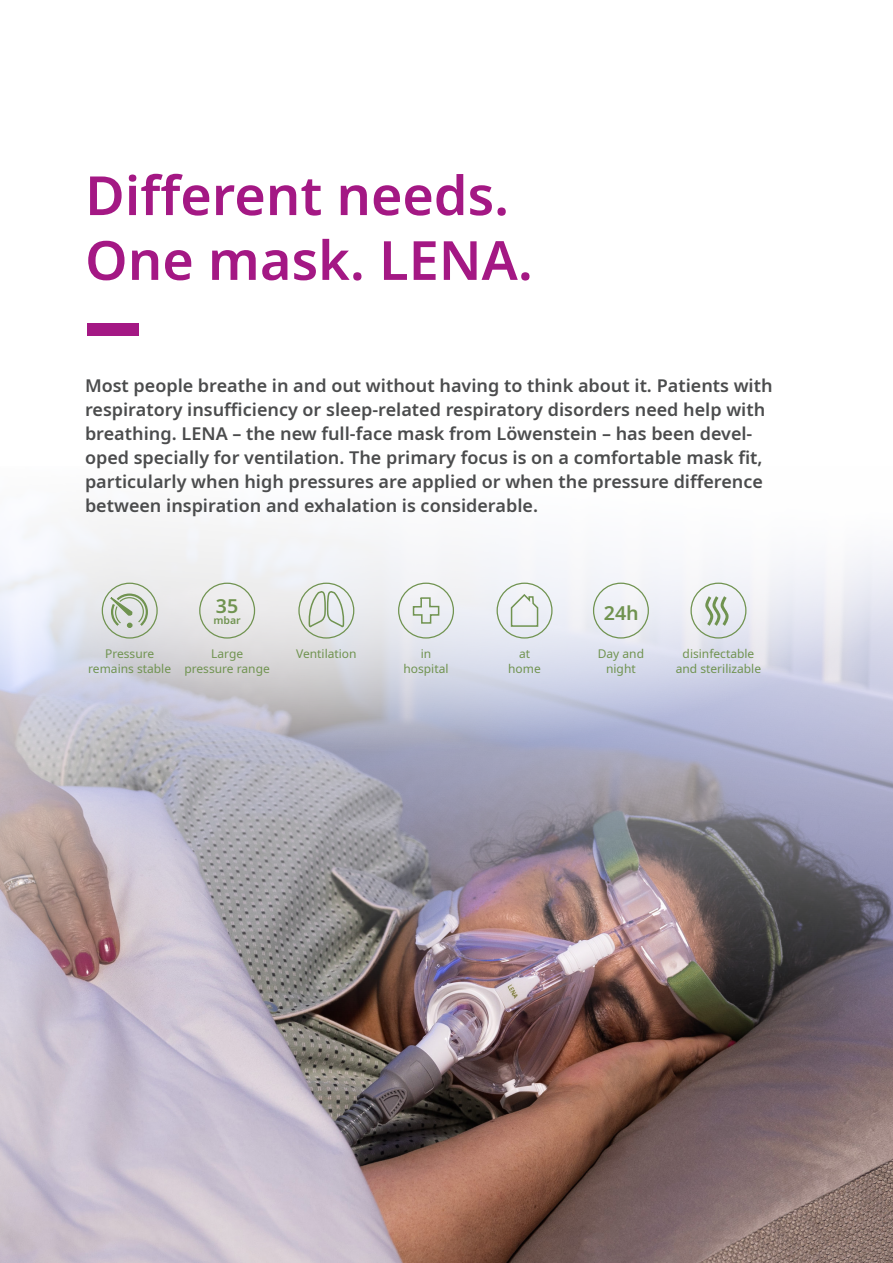
<style>
.page{position:relative;width:893px;height:1263px;background:#fff}
.page>*{position:absolute;margin:0;border:0;box-sizing:border-box;transform-origin:0 0}
.Headline{font:600 54px/64.8px "Noto Sans";color:#a41884}
.Subline{font:600 19.65px "Noto Sans";color:#709350}
.t1{font:600 18px/24px "Noto Sans";color:#4b4c4d}
.FT_8pt_10pt{font:12px/14.4px "Noto Sans";color:#709350;text-align:center}
.Subline-2{font:600 10.5px "Noto Sans";color:#709350}
</style>
<div class="page">
<img style="left:136px;top:752px;width:757px;height:511px">
<svg style="left:0;top:752px;width:136px;height:511px;background:#c2b4bd"></svg>
<svg style="left:0;top:323px;width:893px;height:429px"></svg>
<div style="left:398px;top:583px;width:56px;height:56px;border:1px solid #709350;border-radius:50%"></div>
<div style="left:593px;top:583px;width:56px;height:56px;border:1px solid #709350;border-radius:50%"></div>
<div style="left:690px;top:583px;width:56px;height:56px;border:1px solid #709350;border-radius:50%"></div>
<div style="left:199px;top:583px;width:56px;height:56px;border:1px solid #709350;border-radius:50%"></div>
<div style="left:102px;top:583px;width:56px;height:56px;border:1px solid #709350;border-radius:50%"></div>
<div style="left:298px;top:583px;width:56px;height:56px;border:1px solid #709350;border-radius:50%"></div>
<svg style="left:308px;top:589px;width:37px;height:40px"></svg>
<svg style="left:109px;top:592px;width:40px;height:36px"></svg>
<div style="left:497px;top:583px;width:56px;height:56px;border:1px solid #709350;border-radius:50%"></div>
<svg style="left:510px;top:593px;width:29px;height:34px"></svg>
<svg style="left:704px;top:594px;width:26px;height:34px"></svg>
<svg style="left:412px;top:596px;width:28px;height:28px"></svg>
<div style="left:87px;top:323px;width:51px;height:12px;background:#a41884"></div>
<p class="Headline" style="left:85px;top:164px;width:449px">Different needs.<br>One mask. LENA.</p>
<p class="t1" style="left:85px;top:374px;width:689px">Most people breathe in and out without having to think about it. Patients with respiratory insufficiency or sleep-related respiratory disorders need help with breathing. LENA – the new full-face mask from Löwenstein – has been devel&shy;oped specially for ventilation. The primary focus is on a comfortable mask fit, particularly when high pressures are applied or when the pressure difference between inspiration and exhalation is considerable.</p>
<p class="Subline" style="left:216px;top:592px;width:24px">35</p>
<p class="Subline-2" style="left:213px;top:612px;width:29px">mbar</p>
<p class="FT_8pt_10pt" style="left:184px;top:647px;width:87px">Large<br>pressure range</p>
<p class="Subline" style="left:604px;top:599px;width:36px">24h</p>
<p class="FT_8pt_10pt" style="left:88px;top:647px;width:84px">Pressure remains stable</p>
<p class="FT_8pt_10pt" style="left:296px;top:647px;width:62px">Ventilation</p>
<p class="FT_8pt_10pt" style="left:403px;top:647px;width:47px">in hospital</p>
<p class="FT_8pt_10pt" style="left:508px;top:647px;width:34px">at home</p>
<p class="FT_8pt_10pt" style="left:598px;top:647px;width:48px">Day and night</p>
<p class="FT_8pt_10pt" style="left:676px;top:647px;width:87px">disinfectable and sterilizable</p>
</div>
